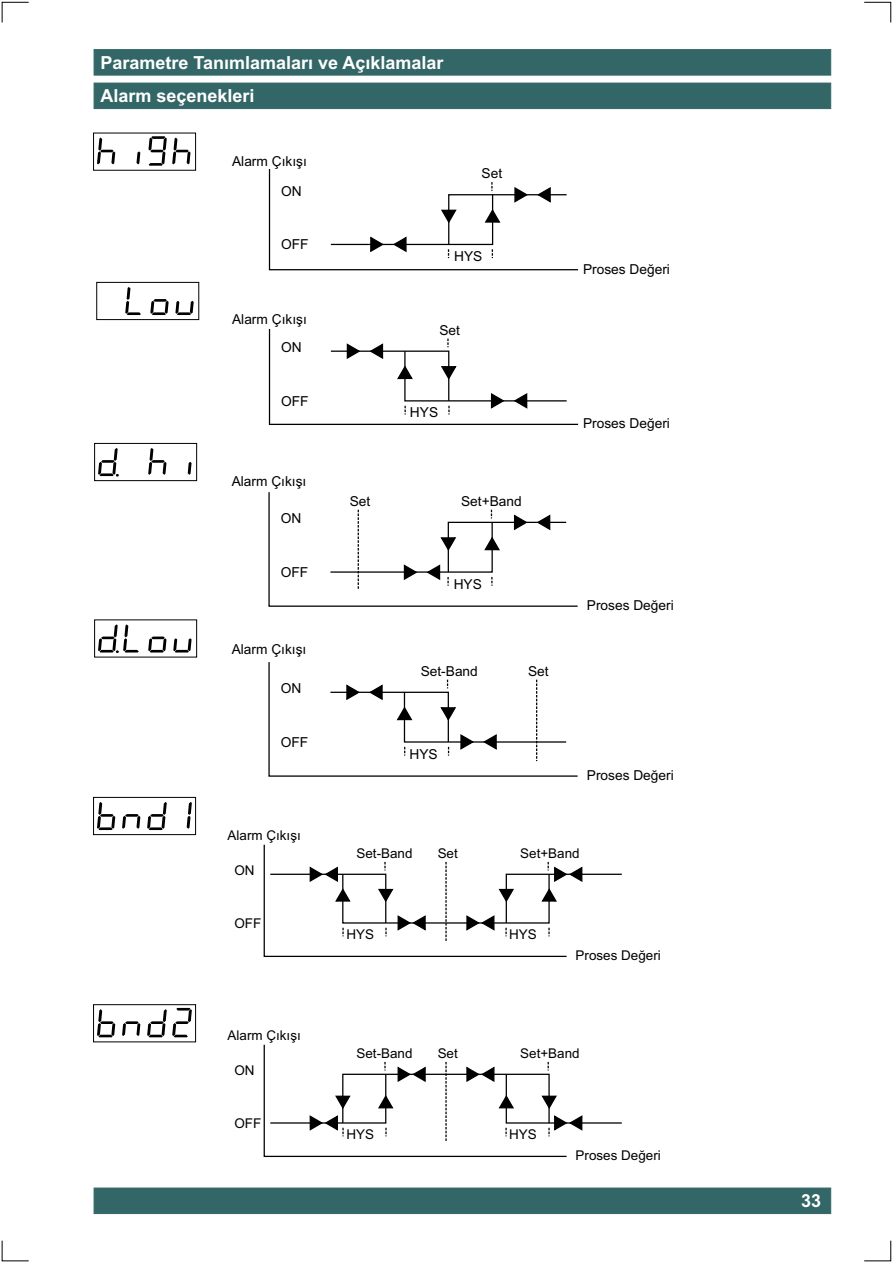
<style>
.page{position:relative;width:894px;height:1263px;background:#fff}
.page>*{position:absolute;margin:0;border:0;box-sizing:border-box;transform-origin:0 0}
.t1{font:700 18px "Arial";color:#fff}
.t2{font:13.8px "Arial";color:#000}
.t3{font:13.65px "Arial";color:#000}
.t4{font:13.5px "Arial";color:#000}
</style>
<div class="page">
<div style="left:94px;top:49px;width:737px;height:26px;background:#366"></div>
<div style="left:94px;top:1188px;width:737px;height:26px;background:#366"></div>
<svg style="left:1px;top:1px;width:28px;height:22px"></svg>
<svg style="left:1px;top:1240px;width:28px;height:22px"></svg>
<svg style="left:864px;top:1px;width:28px;height:22px"></svg>
<svg style="left:864px;top:1240px;width:28px;height:22px"></svg>
<svg style="left:268px;top:169px;width:311px;height:102px"></svg>
<svg style="left:268px;top:328px;width:311px;height:97px"></svg>
<div style="left:94px;top:83px;width:737px;height:26px;background:#366"></div>
<div style="left:96px;top:282px;width:103px;height:38px;border:1px solid #000"></div>
<div style="left:94px;top:443px;width:103px;height:38px;border:1px solid #000"></div>
<svg style="left:188px;top:462px;width:4px;height:13px"></svg>
<svg style="left:137px;top:151px;width:3px;height:13px"></svg>
<svg style="left:175px;top:301px;width:19px;height:14px"></svg>
<svg style="left:173px;top:638px;width:19px;height:15px"></svg>
<svg style="left:125px;top:287px;width:16px;height:28px"></svg>
<svg style="left:149px;top:136px;width:42px;height:30px"></svg>
<svg style="left:150px;top:299px;width:19px;height:16px"></svg>
<svg style="left:148px;top:448px;width:18px;height:27px"></svg>
<svg style="left:148px;top:637px;width:18px;height:16px"></svg>
<svg style="left:97px;top:138px;width:18px;height:26px"></svg>
<svg style="left:98px;top:448px;width:21px;height:29px"></svg>
<svg style="left:98px;top:624px;width:41px;height:29px"></svg>
<svg style="left:268px;top:662px;width:310px;height:115px"></svg>
<svg style="left:268px;top:492px;width:310px;height:115px"></svg>
<div style="left:93px;top:797px;width:103px;height:38px;border:1px solid #000"></div>
<div style="left:93px;top:1004px;width:103px;height:38px;border:1px solid #000"></div>
<svg style="left:187px;top:802px;width:5px;height:27px"></svg>
<svg style="left:147px;top:802px;width:20px;height:28px"></svg>
<svg style="left:147px;top:1008px;width:45px;height:29px"></svg>
<svg style="left:122px;top:814px;width:18px;height:15px"></svg>
<svg style="left:122px;top:1021px;width:18px;height:15px"></svg>
<svg style="left:97px;top:802px;width:18px;height:28px"></svg>
<svg style="left:97px;top:1009px;width:18px;height:28px"></svg>
<svg style="left:263px;top:844px;width:359px;height:113px"></svg>
<svg style="left:263px;top:1044px;width:359px;height:113px"></svg>
<h1 class="t1" style="left:100px;top:56px;width:345px">Parametre Tanýmlamalarý ve Açýklamalar</h1>
<h1 class="t1" style="left:100px;top:89px;width:156px">Alarm seçenekleri</h1>
<p class="t3" style="left:232px;top:156px;width:76px">Alarm Çýkýþý</p>
<p class="t2" style="left:281px;top:186px;width:22px">ON</p>
<p class="t2" style="left:281px;top:239px;width:29px">OFF</p>
<p class="t3" style="left:232px;top:314px;width:76px">Alarm Çýkýþý</p>
<p class="t2" style="left:281px;top:342px;width:22px">ON</p>
<p class="t2" style="left:281px;top:396px;width:29px">OFF</p>
<p class="t3" style="left:232px;top:476px;width:76px">Alarm Çýkýþý</p>
<p class="t2" style="left:281px;top:513px;width:22px">ON</p>
<p class="t2" style="left:281px;top:567px;width:29px">OFF</p>
<p class="t3" style="left:232px;top:644px;width:76px">Alarm Çýkýþý</p>
<p class="t2" style="left:281px;top:683px;width:22px">ON</p>
<p class="t2" style="left:281px;top:737px;width:29px">OFF</p>
<p class="t4" style="left:228px;top:830px;width:75px">Alarm Çýkýþý</p>
<p class="t4" style="left:234px;top:865px;width:22px">ON</p>
<p class="t4" style="left:234px;top:918px;width:28px">OFF</p>
<p class="t4" style="left:228px;top:1031px;width:75px">Alarm Çýkýþý</p>
<p class="t4" style="left:234px;top:1065px;width:22px">ON</p>
<p class="t4" style="left:234px;top:1118px;width:28px">OFF</p>
<p class="t3" style="left:482px;top:168px;width:22px">Set</p>
<p class="t2" style="left:454px;top:251px;width:30px">HYS</p>
<p class="t3" style="left:439px;top:325px;width:22px">Set</p>
<p class="t2" style="left:410px;top:407px;width:30px">HYS</p>
<p class="t3" style="left:350px;top:496px;width:22px">Set</p>
<p class="t3" style="left:461px;top:496px;width:62px">Set+Band</p>
<p class="t2" style="left:454px;top:579px;width:30px">HYS</p>
<p class="t3" style="left:421px;top:666px;width:59px">Set-Band</p>
<p class="t3" style="left:528px;top:666px;width:22px">Set</p>
<p class="t2" style="left:410px;top:749px;width:30px">HYS</p>
<p class="t3" style="left:583px;top:264px;width:88px">Proses Deðeri</p>
<p class="t3" style="left:583px;top:418px;width:88px">Proses Deðeri</p>
<p class="t3" style="left:587px;top:600px;width:88px">Proses Deðeri</p>
<p class="t3" style="left:587px;top:770px;width:88px">Proses Deðeri</p>
<p class="t4" style="left:357px;top:848px;width:58px">Set-Band</p>
<p class="t4" style="left:438px;top:848px;width:22px">Set</p>
<p class="t4" style="left:520px;top:848px;width:61px">Set+Band</p>
<p class="t4" style="left:346px;top:929px;width:29px">HYS</p>
<p class="t4" style="left:509px;top:929px;width:29px">HYS</p>
<p class="t4" style="left:576px;top:950px;width:87px">Proses Deðeri</p>
<p class="t4" style="left:357px;top:1048px;width:58px">Set-Band</p>
<p class="t4" style="left:438px;top:1048px;width:22px">Set</p>
<p class="t4" style="left:520px;top:1048px;width:61px">Set+Band</p>
<p class="t4" style="left:346px;top:1129px;width:29px">HYS</p>
<p class="t4" style="left:509px;top:1129px;width:29px">HYS</p>
<p class="t4" style="left:576px;top:1150px;width:87px">Proses Deðeri</p>
<h1 class="t1" style="left:801px;top:1194px;width:22px">33</h1>
</div>
